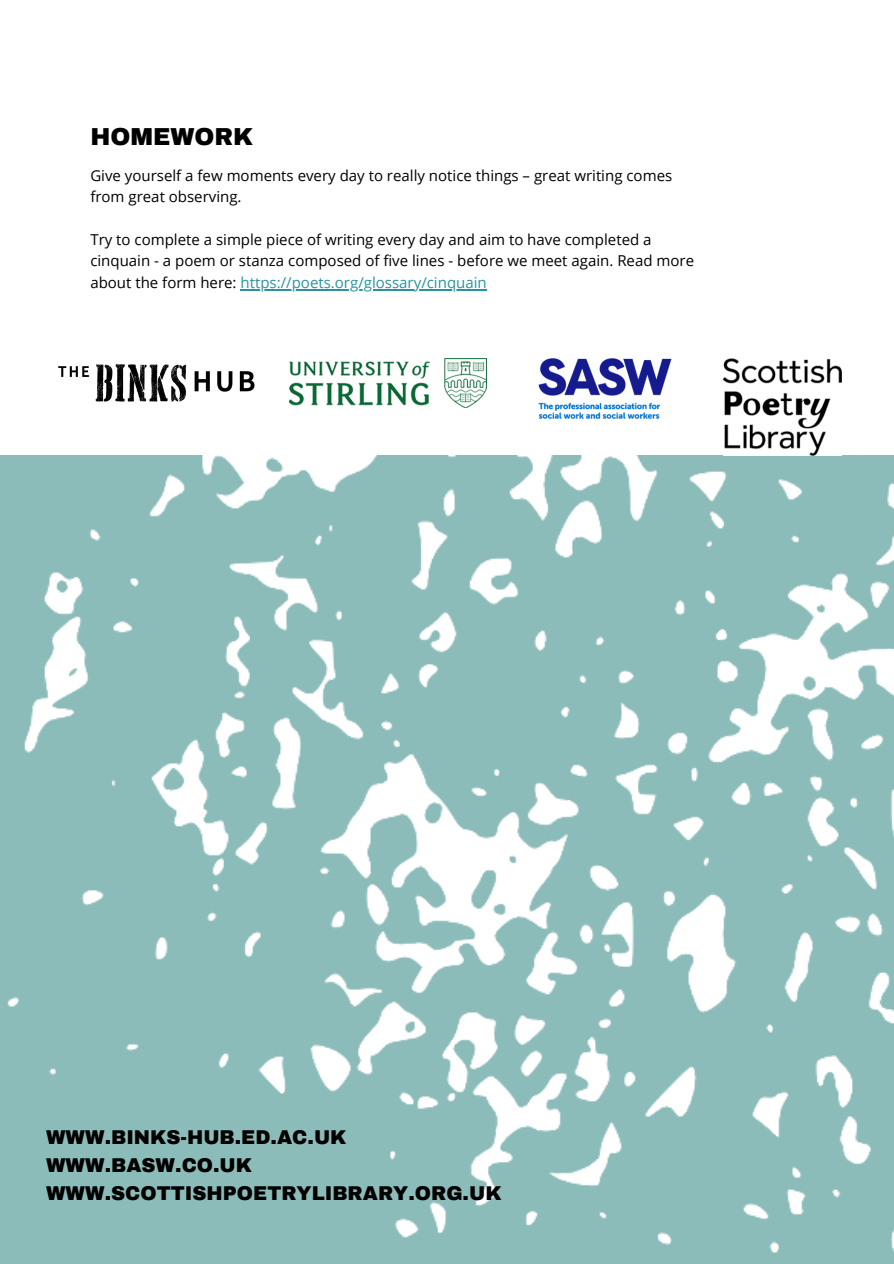
<style>
.page{position:relative;width:894px;height:1264px;background:#fff}
.page>*{position:absolute;margin:0;border:0;box-sizing:border-box;transform-origin:0 0}
.t1{font:900 24px "Archivo";color:#000}
.t2{font:900 19.5px "Archivo";color:#000}
.t3{font:15px/21.5px "Open Sans";color:#000}
.s1{color:#28939f}
</style>
<div class="page">
<img style="left:0;top:455px;width:893px;height:808px">
<img style="left:58px;top:364px;width:197px;height:38px">
<img style="left:289px;top:359px;width:197px;height:48px">
<img style="left:538px;top:359px;width:133px;height:59px">
<img style="left:723px;top:359px;width:118px;height:96px">
<hr style="left:240px;top:289px;width:246px;height:1px;background:#28939f">
<p class="t1" style="left:90px;top:124px;width:164px">HOMEWORK</p>
<p class="t3" style="left:90px;top:164px;width:583px">Give yourself a few moments every day to really notice things – great writing comes from great observing.</p>
<p class="t3" style="left:90px;top:228px;width:605px">Try to complete a simple piece of writing every day and aim to have completed a cinquain - a poem or stanza composed of five lines - before we meet again. Read more about the form here: <span class="s1">https://poets.org/glossary/cinquain</span></p>
<p class="t2" style="left:46px;top:1126px;width:302px">WWW.BINKS-HUB.ED.AC.UK</p>
<p class="t2" style="left:46px;top:1155px;width:207px">WWW.BASW.CO.UK</p>
<p class="t2" style="left:46px;top:1183px;width:457px">WWW.SCOTTISHPOETRYLIBRARY.ORG.UK</p>
</div>
